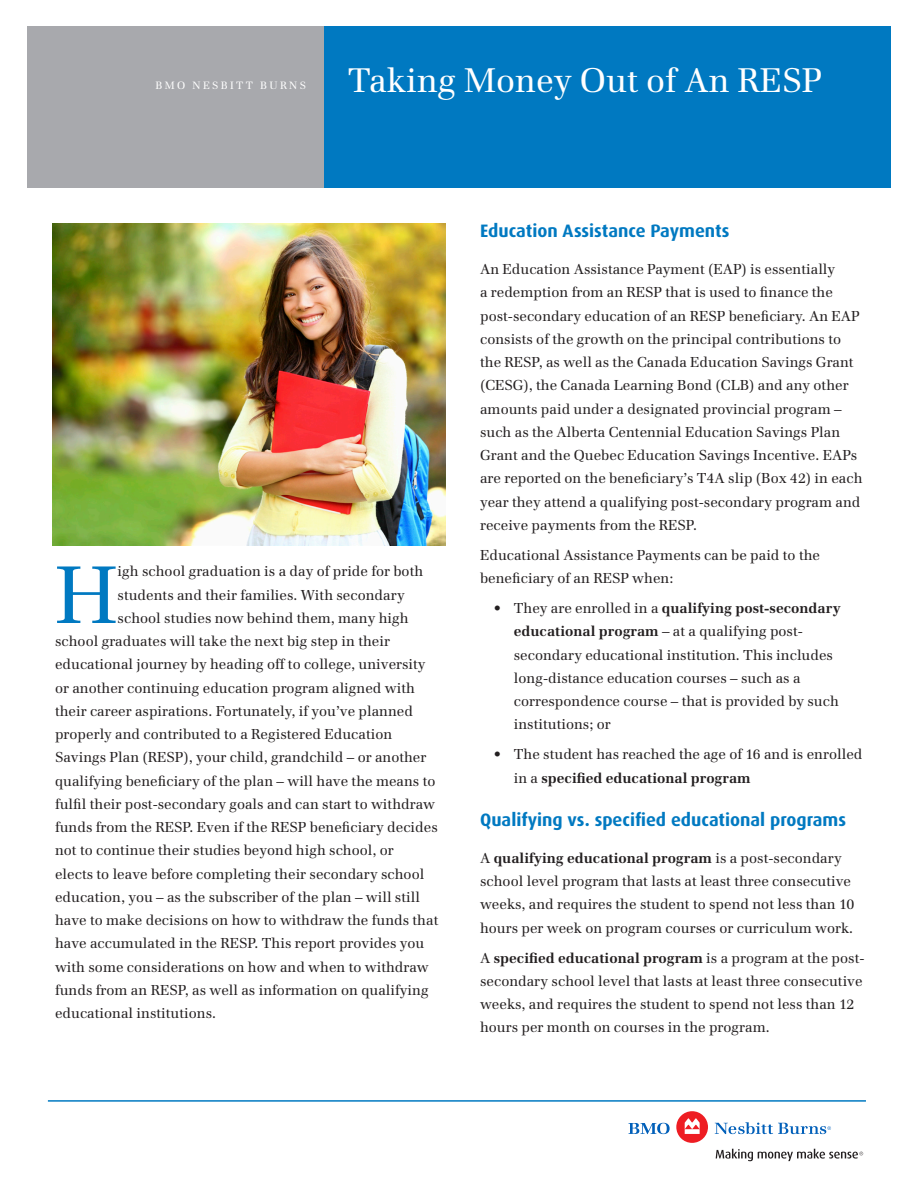
<style>
.page{position:relative;width:918px;height:1188px;background:#fff}
.page>*{position:absolute;margin:0;border:0;box-sizing:border-box;transform-origin:0 0}
.Body_Text{font:80.4px "Emona";color:#0079c1}
.t1{font:33.75px "Emona";color:#fff}
.Body_Text-2{font:700 18px "Dax";color:#0079c1}
.Body_Text-3{font:14.25px/23.2px "Emona";color:#231f20}
.t2{font:10.5px "Emona";letter-spacing:.225em;color:#fff}
.s1{font-weight:700}
</style>
<div class="page">
<div style="left:324px;top:26px;width:567px;height:162px;background:#0079c1"></div>
<div style="left:27px;top:26px;width:297px;height:162px;background:#a8a9ad"></div>
<svg style="left:716px;top:1149px;width:147px;height:12px"></svg>
<svg style="left:628px;top:1123px;width:42px;height:11px"></svg>
<div style="left:676px;top:1111px;width:32px;height:32px;background:#ee1d23;border-radius:50%"></div>
<svg style="left:685px;top:1118px;width:15px;height:16px"></svg>
<svg style="left:715px;top:1122px;width:116px;height:12px"></svg>
<img style="left:52px;top:224px;width:394px;height:321px">
<hr style="left:48px;top:1100px;width:818px;height:2px;background:#0079c2">
<p class="t2" style="left:156px;top:79px;width:152px">BMO NESBITT BURNS</p>
<p class="t1" style="left:348px;top:60px;width:476px">Taking Money Out of An RESP</p>
<p class="Body_Text" style="left:55px;top:547px;width:64px">H</p>
<p class="Body_Text-3" style="left:118px;top:560px;width:307px">igh school graduation is a day of pride for both</p>
<p class="Body_Text-3" style="left:118px;top:583px;width:289px">students and their families. With secondary</p>
<p class="Body_Text-3" style="left:118px;top:606px;width:292px">school studies now behind them, many high</p>
<p class="Body_Text-3" style="left:55px;top:630px;width:336px">school graduates will take the next big step in their</p>
<p class="Body_Text-3" style="left:55px;top:653px;width:372px">educational journey by heading off to college, university</p>
<p class="Body_Text-3" style="left:55px;top:676px;width:361px">or another continuing education program aligned with</p>
<p class="Body_Text-3" style="left:55px;top:699px;width:359px">their career aspirations. Fortunately, if you’ve planned</p>
<p class="Body_Text-3" style="left:55px;top:723px;width:339px">properly and contributed to a Registered Education</p>
<p class="Body_Text-3" style="left:55px;top:746px;width:373px">Savings Plan (RESP), your child, grandchild – or another</p>
<p class="Body_Text-3" style="left:55px;top:769px;width:382px">qualifying beneficiary of the plan – will have the means to</p>
<p class="Body_Text-3" style="left:55px;top:792px;width:382px">fulfil their post-secondary goals and can start to withdraw</p>
<p class="Body_Text-3" style="left:55px;top:816px;width:384px">funds from the RESP. Even if the RESP beneficiary decides</p>
<p class="Body_Text-3" style="left:55px;top:839px;width:340px">not to continue their studies beyond high school, or</p>
<p class="Body_Text-3" style="left:55px;top:862px;width:371px">elects to leave before completing their secondary school</p>
<p class="Body_Text-3" style="left:55px;top:885px;width:366px">education, you – as the subscriber of the plan – will still</p>
<p class="Body_Text-3" style="left:55px;top:909px;width:385px">have to make decisions on how to withdraw the funds that</p>
<p class="Body_Text-3" style="left:55px;top:932px;width:371px">have accumulated in the RESP. This report provides you</p>
<p class="Body_Text-3" style="left:55px;top:955px;width:375px">with some considerations on how and when to withdraw</p>
<p class="Body_Text-3" style="left:55px;top:978px;width:375px">funds from an RESP, as well as information on qualifying</p>
<p class="Body_Text-3" style="left:55px;top:1002px;width:163px">educational institutions.</p>
<p class="Body_Text-2" style="left:480px;top:221px;width:251px">Education Assistance Payments</p>
<p class="Body_Text-3" style="left:480px;top:257px;width:384px">An Education Assistance Payment (EAP) is essentially<br>a redemption from an RESP that is used to finance the post-secondary education of an RESP beneficiary. An EAP consists of the growth on the principal contributions to the RESP, as well as the Canada Education Savings Grant (CESG), the Canada Learning Bond (CLB) and any other amounts paid under a designated provincial program – such as the Alberta Centennial Education Savings Plan Grant and the Quebec Education Savings Incentive. EAPs are reported on the beneficiary’s T4A slip (Box 42) in each year they attend a qualifying post-secondary program and receive payments from the RESP.</p>
<p class="Body_Text-3" style="left:480px;top:543px;width:342px">Educational Assistance Payments can be paid to the beneficiary of an RESP when:</p>
<p class="Body_Text-3" style="left:514px;top:596px;width:328px;text-indent:-20px">• They are enrolled in a <span class="s1">qualifying post-secondary educational program</span> – at a qualifying post&shy;secondary educational institution. This includes long-distance education courses – such as a correspondence course – that is provided by such institutions; or</p>
<p class="Body_Text-3" style="left:514px;top:743px;width:350px;text-indent:-20px">• The student has reached the age of 16 and is enrolled in a <span class="s1">specified educational program</span></p>
<p class="Body_Text-2" style="left:480px;top:810px;width:367px">Qualifying vs. specified educational programs</p>
<p class="Body_Text-3" style="left:480px;top:846px;width:376px">A <span class="s1">qualifying educational program</span> is a post-secondary school level program that lasts at least three consecutive weeks, and requires the student to spend not less than 10 hours per week on program courses or curriculum work.</p>
<p class="Body_Text-3" style="left:480px;top:946px;width:386px">A <span class="s1">specified educational program</span> is a program at the post&shy;secondary school level that lasts at least three consecutive weeks, and requires the student to spend not less than 12 hours per month on courses in the program.</p>
</div>
